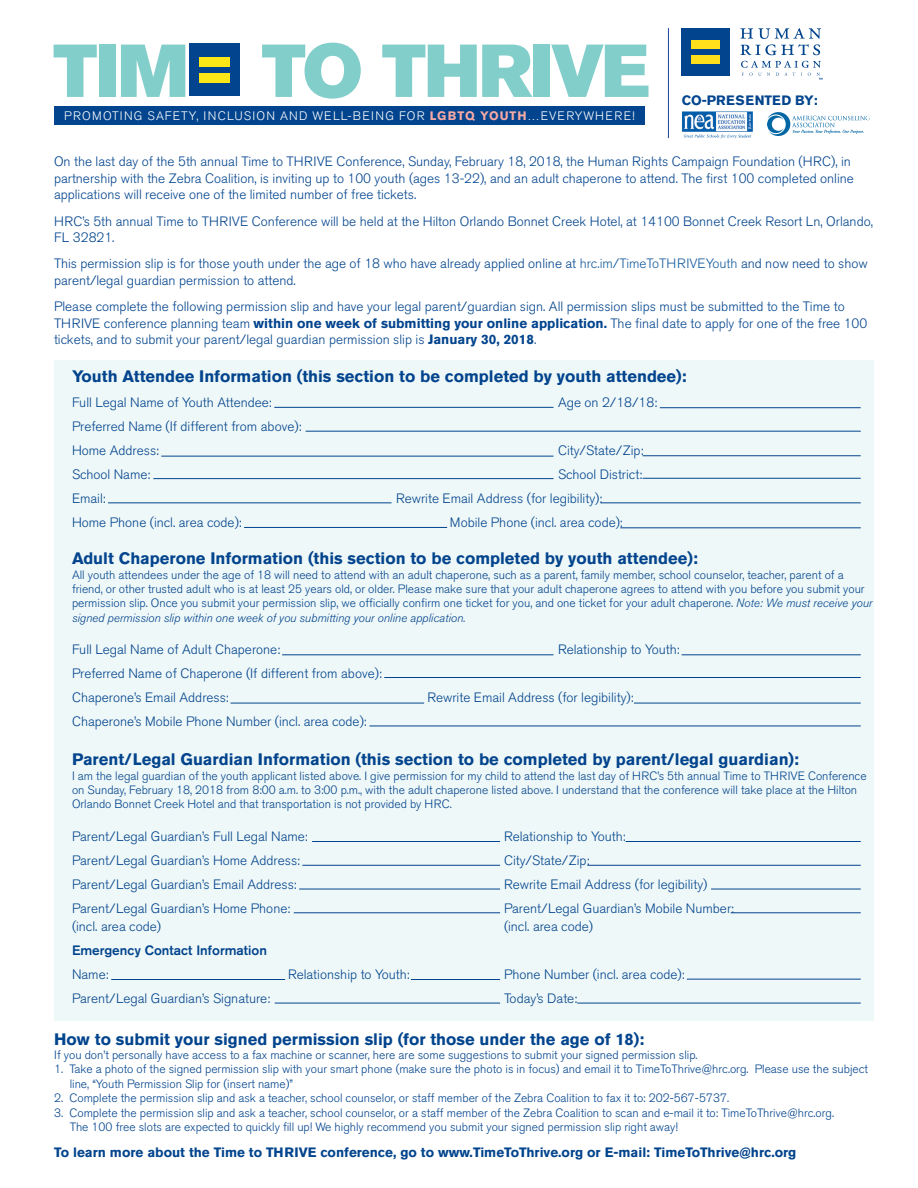
<style>
.page{position:relative;width:918px;height:1188px;background:#fff}
.page>*{position:absolute;margin:0;border:0;box-sizing:border-box;transform-origin:0 0}
.t1{font:74.1px "Akzidenz Grotesk BE Super";letter-spacing:-.015em;color:#82ceca}
.t2{font:700 16.5px "Akzidenz Grotesk BE";color:#02448d}
.t3{font:300 13.5px/16.2px "Akzidenz Grotesk BE";color:#02448d}
.t4{font:700 13.5px "Akzidenz Grotesk BE";color:#02448d}
.t5{font:500 13.5px "Akzidenz Grotesk BE";color:#02448d}
.t6{font:700 13.5px "Akzidenz Grotesk BE";letter-spacing:.02em;color:#02448d}
.t7{font:300 12.15px "Akzidenz Grotesk BE";letter-spacing:.1em;color:#fff}
.t8{font:300 12px/14.4px "Akzidenz Grotesk BE";color:#02448d}
.s1{font-weight:700;color:#f8aaa5}
.s2{color:#175d9e}
.s3{font-weight:700}
.s4{font-style:italic}
</style>
<div class="page">
<div style="left:54px;top:360px;width:820px;height:661px;background:#eff8f8"></div>
<div style="left:682px;top:28px;width:48px;height:48px;background:#02448d"></div>
<div style="left:691px;top:40px;width:29px;height:9px;background:#ffdf1b"></div>
<div style="left:691px;top:55px;width:29px;height:9px;background:#ffdf1b"></div>
<svg style="left:740px;top:28px;width:81px;height:27px"></svg>
<svg style="left:741px;top:61px;width:81px;height:19px"></svg>
<img style="left:682px;top:111px;width:71px;height:27px">
<img style="left:767px;top:112px;width:103px;height:23px">
<div style="left:189px;top:44px;width:50px;height:52px;background:#02448d"></div>
<div style="left:199px;top:57px;width:30px;height:10px;background:#ffe616"></div>
<div style="left:199px;top:73px;width:30px;height:10px;background:#ffe616"></div>
<div style="left:55px;top:106px;width:590px;height:19px;background:#02448d"></div>
<hr style="left:668px;top:28px;width:1px;height:110px;background:#1b4299">
<hr style="left:274px;top:407px;width:280px;height:1px;background:#02448d">
<hr style="left:660px;top:407px;width:201px;height:1px;background:#02448d">
<hr style="left:306px;top:431px;width:555px;height:1px;background:#02448d">
<hr style="left:161px;top:456px;width:393px;height:1px;background:#02448d">
<hr style="left:643px;top:456px;width:218px;height:1px;background:#02448d">
<hr style="left:153px;top:478px;width:401px;height:1px;background:#02448d">
<hr style="left:643px;top:478px;width:218px;height:1px;background:#02448d">
<hr style="left:108px;top:503px;width:284px;height:1px;background:#02448d">
<hr style="left:601px;top:503px;width:260px;height:1px;background:#02448d">
<hr style="left:244px;top:527px;width:203px;height:1px;background:#02448d">
<hr style="left:620px;top:528px;width:241px;height:1px;background:#02448d">
<hr style="left:282px;top:655px;width:272px;height:1px;background:#02448d">
<hr style="left:682px;top:655px;width:179px;height:1px;background:#02448d">
<hr style="left:384px;top:677px;width:477px;height:1px;background:#02448d">
<hr style="left:231px;top:703px;width:193px;height:1px;background:#02448d">
<hr style="left:634px;top:703px;width:227px;height:1px;background:#02448d">
<hr style="left:369px;top:726px;width:492px;height:1px;background:#02448d">
<hr style="left:312px;top:841px;width:188px;height:1px;background:#02448d">
<hr style="left:626px;top:841px;width:235px;height:1px;background:#02448d">
<hr style="left:302px;top:865px;width:198px;height:1px;background:#02448d">
<hr style="left:587px;top:865px;width:274px;height:1px;background:#02448d">
<hr style="left:299px;top:889px;width:201px;height:1px;background:#02448d">
<hr style="left:711px;top:889px;width:150px;height:1px;background:#02448d">
<hr style="left:294px;top:913px;width:206px;height:1px;background:#02448d">
<hr style="left:731px;top:913px;width:130px;height:1px;background:#02448d">
<hr style="left:275px;top:1003px;width:225px;height:1px;background:#02448d">
<hr style="left:577px;top:1003px;width:284px;height:1px;background:#02448d">
<hr style="left:111px;top:979px;width:174px;height:1px;background:#02448d">
<hr style="left:411px;top:979px;width:89px;height:1px;background:#02448d">
<hr style="left:687px;top:979px;width:174px;height:1px;background:#02448d">
<p class="t1" style="left:54px;top:28px;width:597px">TIM TO THRIVE</p>
<p class="t6" style="left:682px;top:93px;width:138px">CO-PRESENTED BY:</p>
<p class="t7" style="left:64px;top:109px;width:572px">PROMOTING SAFETY, INCLUSION AND WELL-BEING FOR <span class="s1">LGBTQ YOUTH</span>…EVERYWHERE!</p>
<p class="t3" style="left:54px;top:154px;width:802px">On the last day of the 5th annual Time to THRIVE Conference, Sunday, February 18, 2018, the Human Rights Campaign Foundation (HRC), in partnership with the Zebra Coalition, is inviting up to 100 youth (ages 13-22), and an adult chaperone to attend. The first 100 completed online applications will receive one of the limited number of free tickets.</p>
<p class="t3" style="left:54px;top:213px;width:821px">HRC’s 5th annual Time to THRIVE Conference will be held at the Hilton Orlando Bonnet Creek Hotel, at 14100 Bonnet Creek Resort Ln, Orlando,</p>
<p class="t3" style="left:54px;top:229px;width:62px">FL 32821.</p>
<p class="t3" style="left:54px;top:256px;width:815px">This permission slip is for those youth under the age of 18 who have already applied online at <span class="s2">hrc.im/TimeToTHRIVEYouth</span> and now need to show parent/legal guardian permission to attend.</p>
<p class="t3" style="left:54px;top:299px;width:815px">Please complete the following permission slip and have your legal parent/guardian sign. All permission slips must be submitted to the Time to<br>THRIVE conference planning team <span class="s3">within one week of submitting your online application.</span> The final date to apply for one of the free 100 tickets, and to submit your parent/legal guardian permission slip is <span class="s3">January 30, 2018</span>.</p>
<p class="t2" style="left:72px;top:366px;width:616px">Youth Attendee Information (this section to be completed by youth attendee):</p>
<p class="t3" style="left:72px;top:395px;width:201px">Full Legal Name of Youth Attendee:</p>
<p class="t3" style="left:558px;top:395px;width:101px">Age on 2/18/18:</p>
<p class="t3" style="left:72px;top:419px;width:231px">Preferred Name (If different from above):</p>
<p class="t3" style="left:72px;top:443px;width:89px">Home Address:</p>
<p class="t3" style="left:558px;top:443px;width:87px">City/State/Zip:</p>
<p class="t3" style="left:72px;top:467px;width:80px">School Name:</p>
<p class="t3" style="left:558px;top:467px;width:86px">School District:</p>
<p class="t3" style="left:72px;top:491px;width:35px">Email:</p>
<p class="t3" style="left:396px;top:491px;width:208px">Rewrite Email Address (for legibility):</p>
<p class="t3" style="left:72px;top:515px;width:171px">Home Phone (incl. area code):</p>
<p class="t3" style="left:450px;top:515px;width:174px">Mobile Phone (incl. area code):</p>
<p class="t2" style="left:72px;top:549px;width:627px">Adult Chaperone Information (this section to be completed by youth attendee):</p>
<p class="t8" style="left:72px;top:567px;width:802px">All youth attendees under the age of 18 will need to attend with an adult chaperone, such as a parent, family member, school counselor, teacher, parent of a friend, or other trusted adult who is at least 25 years old, or older. Please make sure that your adult chaperone agrees to attend with you before you submit your permission slip. Once you submit your permission slip, we officially confirm one ticket for you, and one ticket for your adult chaperone. <span class="s4">Note: We must receive your signed permission slip within one week of you submitting your online application.</span></p>
<p class="t3" style="left:72px;top:642px;width:210px">Full Legal Name of Adult Chaperone:</p>
<p class="t3" style="left:558px;top:642px;width:123px">Relationship to Youth:</p>
<p class="t3" style="left:72px;top:666px;width:311px">Preferred Name of Chaperone (If different from above):</p>
<p class="t3" style="left:72px;top:690px;width:158px">Chaperone’s Email Address:</p>
<p class="t3" style="left:427px;top:690px;width:208px">Rewrite Email Address (for legibility):</p>
<p class="t3" style="left:72px;top:714px;width:296px">Chaperone’s Mobile Phone Number (incl. area code):</p>
<p class="t2" style="left:72px;top:750px;width:729px">Parent/Legal Guardian Information (this section to be completed by parent/legal guardian):</p>
<p class="t8" style="left:72px;top:769px;width:796px">I am the legal guardian of the youth applicant listed above. I give permission for my child to attend the last day of HRC’s 5th annual Time to THRIVE Conference on Sunday, February 18, 2018 from 8:00 a.m. to 3:00 p.m., with the adult chaperone listed above. I understand that the conference will take place at the Hilton<br>Orlando Bonnet Creek Hotel and that transportation is not provided by HRC.</p>
<p class="t3" style="left:72px;top:828px;width:237px">Parent/Legal Guardian’s Full Legal Name:</p>
<p class="t3" style="left:504px;top:828px;width:123px">Relationship to Youth:</p>
<p class="t3" style="left:72px;top:852px;width:230px">Parent/Legal Guardian’s Home Address:</p>
<p class="t3" style="left:504px;top:852px;width:87px">City/State/Zip:</p>
<p class="t3" style="left:72px;top:876px;width:226px">Parent/Legal Guardian’s Email Address:</p>
<p class="t3" style="left:504px;top:876px;width:205px">Rewrite Email Address (for legibility)</p>
<p class="t3" style="left:72px;top:900px;width:220px">Parent/Legal Guardian’s Home Phone:</p>
<p class="t3" style="left:504px;top:900px;width:232px">Parent/Legal Guardian’s Mobile Number:</p>
<p class="t3" style="left:72px;top:918px;width:91px">(incl. area code)</p>
<p class="t3" style="left:504px;top:918px;width:91px">(incl. area code)</p>
<p class="t5" style="left:72px;top:942px;width:196px">Emergency Contact Information</p>
<p class="t3" style="left:72px;top:966px;width:38px">Name:</p>
<p class="t3" style="left:288px;top:966px;width:123px">Relationship to Youth:</p>
<p class="t3" style="left:504px;top:966px;width:182px">Phone Number (incl. area code):</p>
<p class="t3" style="left:72px;top:990px;width:200px">Parent/Legal Guardian’s Signature:</p>
<p class="t3" style="left:504px;top:990px;width:75px">Today’s Date:</p>
<p class="t2" style="left:54px;top:1029px;width:591px">How to submit your signed permission slip (for those under the age of 18):</p>
<p class="t8" style="left:54px;top:1048px;width:645px">If you don’t personally have access to a fax machine or scanner, here are some suggestions to submit your signed permission slip.</p>
<p class="t8" style="left:70px;top:1062px;width:800px;text-indent:-15px">1. Take a photo of the signed permission slip with your smart phone (make sure the photo is in focus) and email it to TimeToThrive@hrc.org. Please use the subject line, “Youth Permission Slip for (insert name)”</p>
<p class="t8" style="left:54px;top:1091px;width:676px">2. Complete the permission slip and ask a teacher, school counselor, or staff member of the Zebra Coalition to fax it to: 202-567-5737.</p>
<p class="t8" style="left:54px;top:1106px;width:781px">3. Complete the permission slip and ask a teacher, school counselor, or a staff member of the Zebra Coalition to scan and e-mail it to: TimeToThrive@hrc.org.</p>
<p class="t8" style="left:70px;top:1120px;width:610px">The 100 free slots are expected to quickly fill up! We highly recommend you submit your signed permission slip right away!</p>
<p class="t4" style="left:54px;top:1145px;width:744px">To learn more about the Time to THRIVE conference, go to www.TimeToThrive.org or E-mail: TimeToThrive@hrc.org</p>
</div>
